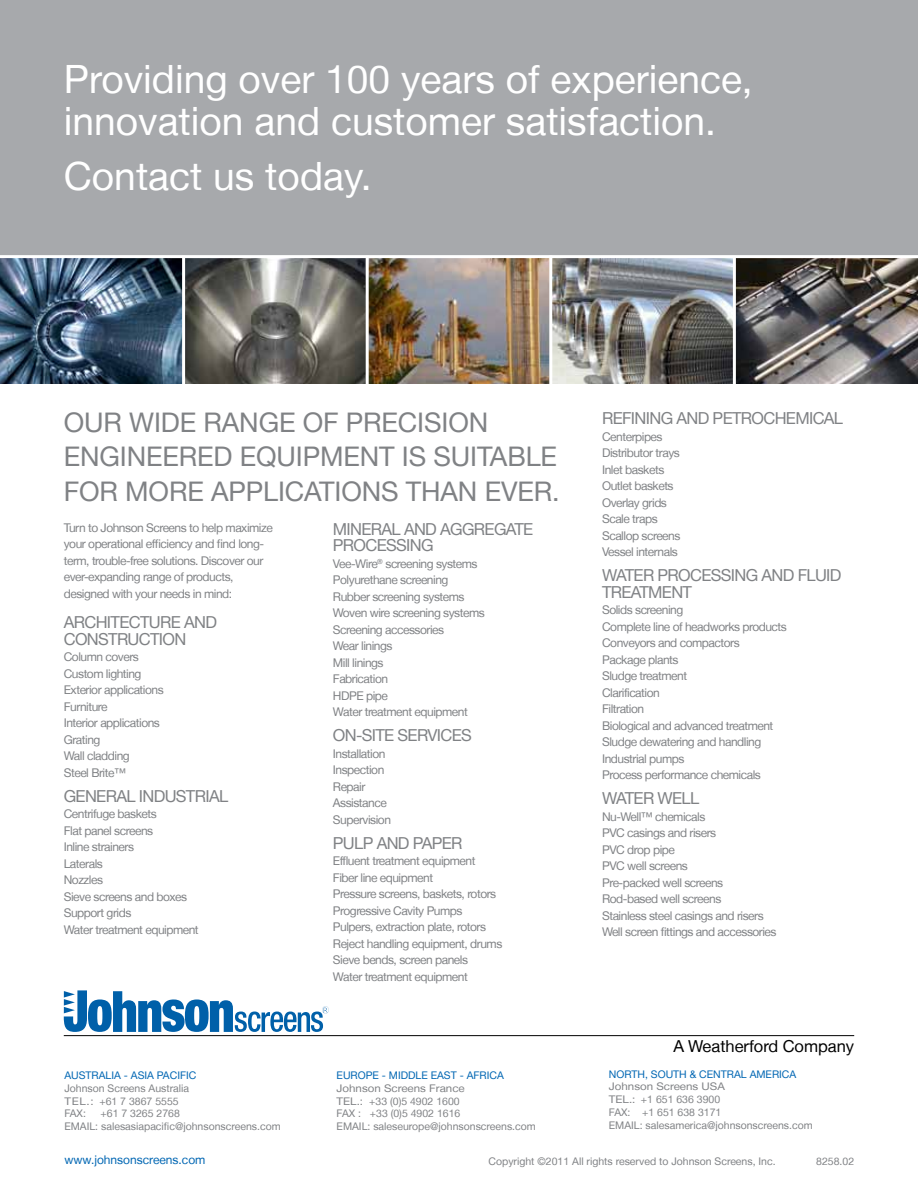
<style>
.page{position:relative;width:918px;height:1188px;background:#fff}
.page>*{position:absolute;margin:0;border:0;box-sizing:border-box;transform-origin:0 0}
.t1{font:39px/42px "Helvetica Neue LT";color:#fff}
.t2{font:27px/34.5px "Helvetica Neue LT";letter-spacing:-.005em;color:#808285}
.t3{font:16.5px/16.5px "Helvetica Neue LT";letter-spacing:-.04em;color:#808285}
.t4{font:16.5px "Helvetica Neue LT";color:#000}
.t5{font:12px/16.5px "Helvetica Neue LT";letter-spacing:-.04em;color:#808285}
.t6{font:12px "Helvetica Neue LT";color:#0066b3}
.t7{font:10.5px/12.8px "Helvetica Neue LT";color:#808285;scale:1.1 1}
.t8{font:10.5px/12.8px "Helvetica Neue LT";color:#808285}
.t9{font:10.5px "Helvetica Neue LT";color:#0066b3}
</style>
<div class="page">
<img style="left:0;top:258px;width:918px;height:126px">
<div style="left:0;top:0;width:918px;height:255px;background:#a7a9ac"></div>
<hr style="left:733px;top:256px;width:3px;height:137px;background:#fff">
<hr style="left:366px;top:256px;width:3px;height:135px;background:#fff">
<hr style="left:182px;top:256px;width:3px;height:135px;background:#fff">
<hr style="left:64px;top:1035px;width:790px;height:1px;background:#000">
<svg style="left:64px;top:990px;width:265px;height:42px"></svg>
<hr style="left:549px;top:256px;width:3px;height:136px;background:#fff">
<h1 class="t1" style="left:64px;top:58px;width:691px">Providing over 100 years of experience, innovation and customer satisfaction.</h1>
<h1 class="t1" style="left:64px;top:154px;width:309px">Contact us today.</h1>
<h2 class="t2" style="left:64px;top:405px;width:20px">OUR</h2>
<h2 class="t2" style="left:129px;top:405px;width:39px">WIDE</h2>
<h2 class="t2" style="left:204px;top:405px;width:19px">RANGE</h2>
<h2 class="t2" style="left:303px;top:405px;width:59px">OF PRECI</h2>
<h2 class="t2" style="left:424px;top:405px;width:33px">SION</h2>
<h2 class="t2" style="left:64px;top:439px;width:18px">ENGINEERED</h2>
<h2 class="t2" style="left:240px;top:439px;width:18px">EQUIPMENT</h2>
<h2 class="t2" style="left:64px;top:439px;width:497px;text-indent:338px">IS SUITABLE<br>FOR MORE APPLICATIONS THAN EVER.</h2>
<p class="t5" style="left:64px;top:519px;width:211px">Turn to Johnson Screens to help maximize your operational efficiency and find long&shy;term, trouble-free solutions. Discover our ever-expanding range of products, designed with your needs in mind:</p>
<h3 class="t3" style="left:64px;top:614px;width:155px">Architecture and construction</h3>
<p class="t5" style="left:64px;top:649px;width:101px">Column covers<br>Custom lighting<br>Exterior applications<br>Furniture<br>I nterior applications<br>Grating<br>Wall cladding<br>Steel Brite™</p>
<h3 class="t3" style="left:64px;top:787px;width:166px">General I ndustrial</h3>
<p class="t5" style="left:64px;top:806px;width:136px">Centrifuge baskets<br>Flat panel screens<br>I nline strainers<br>Laterals<br>Nozzles<br>Sieve screens and boxes<br>Support grids<br>Water treatment equipment</p>
<h3 class="t3" style="left:333px;top:520px;width:202px">M ineral and aggregate processing</h3>
<p class="t5" style="left:333px;top:555px;width:153px">Vee-Wire<sup>®</sup> screening systems<br>Polyurethane screening<br>Rubber screening systems<br>Woven wire screening systems<br>Screening accessories<br>Wear linings<br>Mill linings<br>Fabrication<br>HDPE</p>
<p class="t5" style="left:333px;top:687px;width:136px;text-indent:33px">pipe<br>Water treatment equipment</p>
<h3 class="t3" style="left:333px;top:727px;width:138px">on-site services</h3>
<p class="t5" style="left:333px;top:745px;width:60px">I nstallation<br>I nspection<br>Repair<br>Assistance<br>Supervision</p>
<h3 class="t3" style="left:333px;top:834px;width:131px">Pulp and paper</h3>
<p class="t5" style="left:333px;top:853px;width:171px">Effluent treatment equipment<br>Fiber line equipment<br>Pressure screens, baskets, rotors<br>Progressive Cavity Pumps<br>Pulpers, extraction plate, rotors<br>Reject handling equipment, drums<br>Sieve bends, screen panels<br>Water treatment equipment</p>
<h3 class="t3" style="left:602px;top:410px;width:243px">Refining and petrochemical</h3>
<p class="t5" style="left:602px;top:428px;width:80px">Centerpipes<br>Distributor trays<br>I nlet baskets<br>Outlet baskets<br>Overlay grids<br>Scale traps<br>Scallop screens<br>Vessel internals</p>
<h3 class="t3" style="left:602px;top:567px;width:241px">Water processing and fluid treatment</h3>
<p class="t5" style="left:602px;top:602px;width:186px">Solids screening<br>Complete line of headworks products<br>Conveyors and compactors<br>Package plants<br>Sludge treatment<br>Clarification<br>Filtration<br>Biological and advanced treatment<br>Sludge dewatering and handling<br>Industrial pumps<br>Process performance chemicals</p>
<h3 class="t3" style="left:602px;top:790px;width:99px">Water well</h3>
<p class="t5" style="left:602px;top:808px;width:116px">Nu-Well™ chemicals<br>PVC casings and risers<br>PVC drop pipe<br>PVC</p>
<p class="t5" style="left:602px;top:858px;width:176px;text-indent:25px">well screens<br>Pre-packed well screens<br>Rod-based well screens<br>Stainless steel casings and risers<br>Well screen fittings and accessories</p>
<h3 class="t4" style="left:673px;top:1037px;width:182px">A Weatherford Company</h3>
<p class="t9" style="left:64px;top:1069px;width:29px">AU STRALIA</p>
<p class="t9" style="left:124px;top:1069px;width:40px">- ASIA PACIFIC</p>
<p class="t8" style="left:64px;top:1082px;width:126px">Johnson Screens Australia<br>TE L.: +61 7 3867 5555<br>FAX:</p>
<p class="t8" style="left:64px;top:1107px;width:218px;text-indent:36px">+61 7 3265 2768<br>EMAIL: salesasiapacific@johnsonscreens.com</p>
<p class="t6" style="left:64px;top:1153px;width:143px">www.johnsonscreens.com</p>
<p class="t9" style="left:337px;top:1069px;width:8px">EUROPE</p>
<p class="t9" style="left:382px;top:1069px;width:15px">- MIDDLE</p>
<p class="t9" style="left:431px;top:1069px;width:44px">EAST - AFRICA</p>
<p class="t7" style="left:337px;top:1082px;width:183px">Johnson Screens France<br>TEL.: +33 (0)5 4902 1600<br>FAX : +33 (0)5 4902 1616<br>EMAIL: saleseurope@johnsonscreens.com</p>
<p class="t9" style="left:609px;top:1068px;width:8px">NORTH</p>
<p class="t9" style="left:645px;top:1068px;width:21px">, SOUTH</p>
<p class="t9" style="left:690px;top:1068px;width:18px">&amp; CENTRAL</p>
<p class="t9" style="left:750px;top:1068px;width:8px">AMERICA</p>
<p class="t7" style="left:609px;top:1080px;width:187px">Johnson Screens USA<br>TEL.: +1 651 636 3900<br>FAX: +1 651 638 3171<br>EMAIL: salesamerica@johnsonscreens.com</p>
<p class="t8" style="left:489px;top:1155px;width:289px">Copyright ©2011 All rights reserved to Johnson Screens, Inc.</p>
<p class="t8" style="left:816px;top:1155px;width:39px">8258.02</p>
</div>
